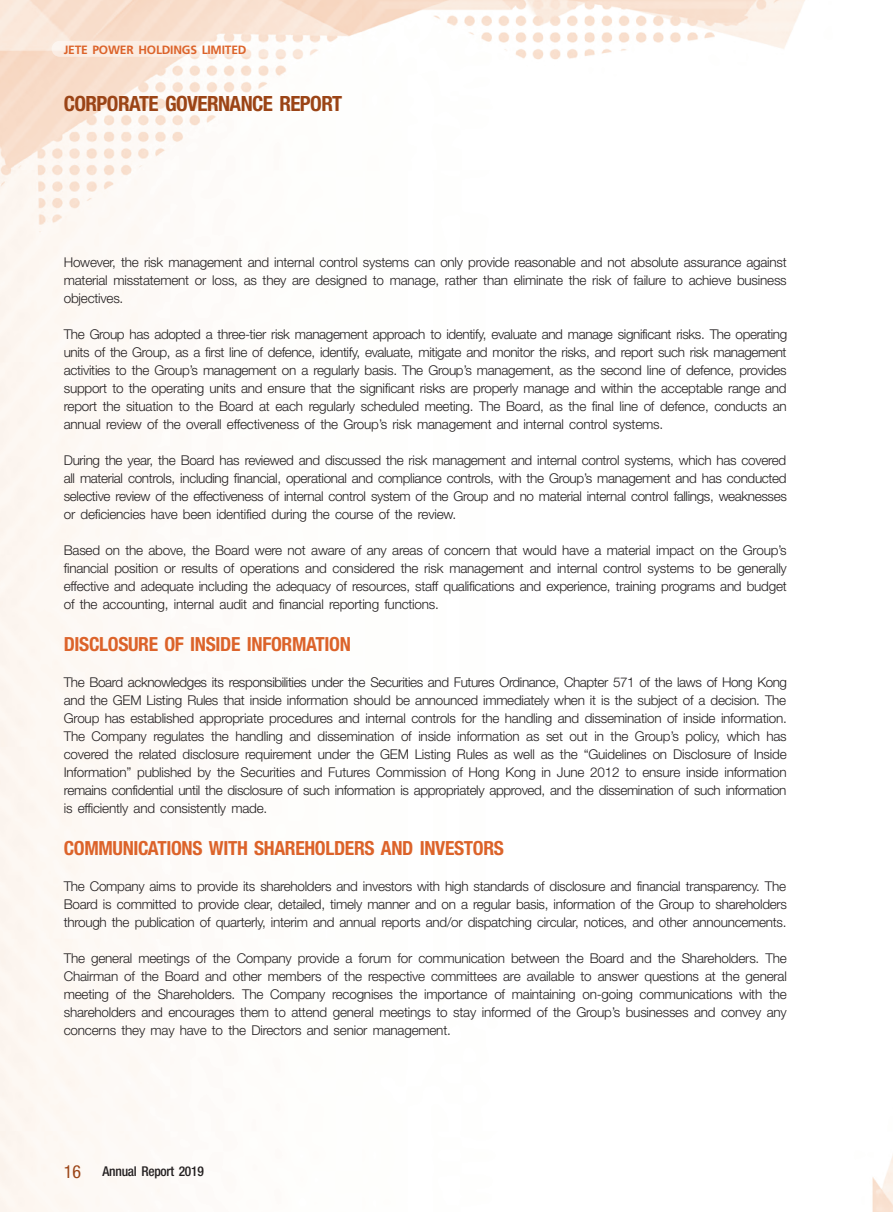
<style>
.page{position:relative;width:893px;height:1212px;background:#fff}
.page>*{position:absolute;margin:0;border:0;box-sizing:border-box;transform-origin:0 0}
.t1{font:700 condensed 21px "Helvetica Neue LT Std";letter-spacing:-.03em;color:#9b4416}
._03_H1{font:700 condensed 19.5px "Helvetica Neue LT Std";letter-spacing:-.02em;color:#dc632a}
._01_Body_Text{font:300 13.5px/18px "Helvetica Neue LT Std";letter-spacing:-.015em;color:#231f20;text-align:justify}
.t2{font:500 condensed 13.5px "Helvetica Neue LT Std";letter-spacing:-.02em;color:#231f20}
.t3{font:700 12px "Frutiger LT Std";letter-spacing:-.015em;color:#dc632a}
.s1{font-weight:400;font-size:18px;color:#9b4416}
</style>
<div class="page">
<img style="left:0;top:0;width:893px;height:1212px">
<svg style="left:52px;top:41px;width:356px;height:16px"></svg>
<p class="t3" style="left:64px;top:42px;width:184px">JETE POWER HOLDINGS LIMITED</p>
<h1 class="t1" style="left:64px;top:91px;width:280px">CORPORATE GOVERNANCE REPORT</h1>
<p class="_01_Body_Text" style="left:64px;top:253px;width:724px">However, the risk management and internal control systems can only provide reasonable and not absolute assurance against material misstatement or loss, as they are designed to manage, rather than eliminate the risk of failure to achieve business objectives.</p>
<p class="_01_Body_Text" style="left:64px;top:325px;width:725px">The Group has adopted a three-tier risk management approach to identify, evaluate and manage significant risks. The operating units of the Group, as a first line of defence, identify, evaluate, mitigate and monitor the risks, and report such risk management activities to the Group’s management on a regularly basis. The Group’s management, as the second line of defence, provides support to the operating units and ensure that the significant risks are properly manage and within the acceptable range and report the situation to the Board at each regularly scheduled meeting. The Board, as the final line of defence, conducts an annual review of the overall effectiveness of the Group’s risk management and internal control systems.</p>
<p class="_01_Body_Text" style="left:64px;top:451px;width:725px">During the year, the Board has reviewed and discussed the risk management and internal control systems, which has covered all material controls, including financial, operational and compliance controls, with the Group’s management and has conducted selective review of the effectiveness of internal control system of the Group and no material internal control fallings, weaknesses or deficiencies have been identified during the course of the review.</p>
<p class="_01_Body_Text" style="left:64px;top:541px;width:725px">Based on the above, the Board were not aware of any areas of concern that would have a material impact on the Group’s financial position or results of operations and considered the risk management and internal control systems to be generally effective and adequate including the adequacy of resources, staff qualifications and experience, training programs and budget of the accounting, internal audit and financial reporting functions.</p>
<p class="_03_H1" style="left:64px;top:632px;width:289px">DISCLOSURE OF INSIDE INFORMATION</p>
<p class="_01_Body_Text" style="left:64px;top:673px;width:725px">The Board acknowledges its responsibilities under the Securities and Futures Ordinance, Chapter 571 of the laws of Hong Kong and the GEM Listing Rules that inside information should be announced immediately when it is the subject of a decision. The Group has established appropriate procedures and internal controls for the handling and dissemination of inside information.<br>The Company regulates the handling and dissemination of inside information as set out in the Group’s policy, which has covered the related disclosure requirement under the GEM Listing Rules as well as the “Guidelines on Disclosure of Inside Information” published by the Securities and Futures Commission of Hong Kong in June 2012 to ensure inside information remains confidential until the disclosure of such information is appropriately approved, and the dissemination of such information is efficiently and consistently made.</p>
<p class="_03_H1" style="left:64px;top:836px;width:442px">COMMUNICATIONS WITH SHAREHOLDERS AND INVESTORS</p>
<p class="_01_Body_Text" style="left:64px;top:877px;width:725px">The Company aims to provide its shareholders and investors with high standards of disclosure and financial transparency. The Board is committed to provide clear, detailed, timely manner and on a regular basis, information of the Group to shareholders through the publication of quarterly, interim and annual reports and/or dispatching circular, notices, and other announcements.</p>
<p class="_01_Body_Text" style="left:64px;top:949px;width:725px">The general meetings of the Company provide a forum for communication between the Board and the Shareholders. The Chairman of the Board and other members of the respective committees are available to answer questions at the general meeting of the Shareholders. The Company recognises the importance of maintaining on-going communications with the shareholders and encourages them to attend general meetings to stay informed of the Group’s businesses and convey any concerns they may have to the Directors and senior management.</p>
<p class="t2" style="left:64px;top:1163px;width:142px"><span class="s1">16</span> Annual Report 2019</p>
</div>
